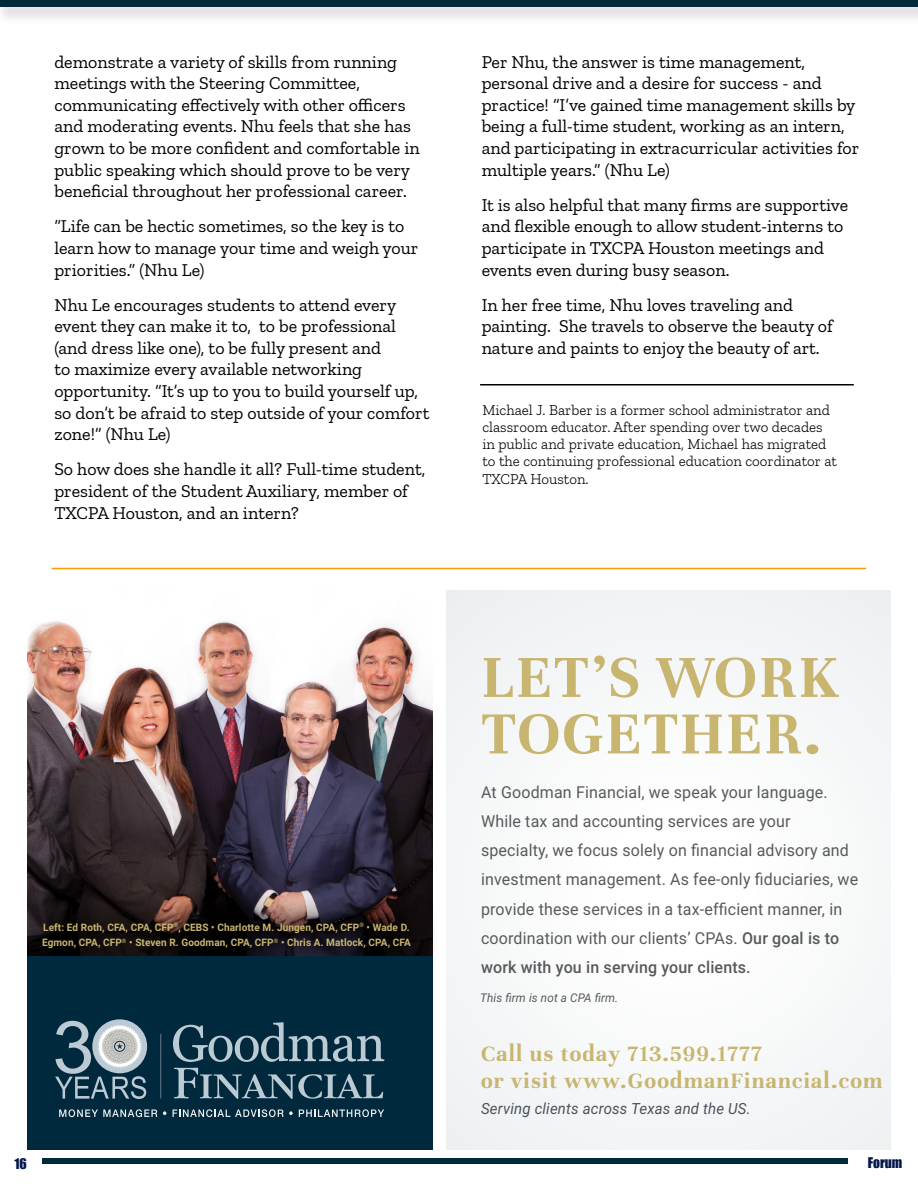
<style>
.page{position:relative;width:918px;height:1188px;background:#fff}
.page>*{position:absolute;margin:0;border:0;box-sizing:border-box;transform-origin:0 0}
.t1{font:700 65.1px/56.6px "Unna";letter-spacing:.03em;color:#c7b570}
.t2{font:700 24px/27.5px "Unna";letter-spacing:.05em;color:#c7b570}
.t3{font:18px/21.6px "Zilla Slab";color:#000}
.t4{font:16.5px/29.1px "Roboto";letter-spacing:.01em;color:#58595b}
.t5{font:italic 15.45px "Roboto";letter-spacing:.01em;color:#4a545d}
.t6{font:300 15px/17.2px "Zilla Slab";color:#000}
.t7{font:13.5px "Impact";color:#03174a}
.t8{font:italic 12px "Roboto";letter-spacing:.01em;color:#58595b}
.t9{font:700 10.35px/15.5px "Roboto";letter-spacing:.01em;color:#c7b570}
.s1{font-weight:500}
</style>
<div class="page">
<img style="left:27px;top:621px;width:405px;height:268px">
<div style="left:27px;top:889px;width:415px;height:91px;background:#000;opacity:.85"></div>
<div style="left:27px;top:956px;width:405px;height:194px;background:#00293d"></div>
<div style="left:446px;top:590px;width:445px;height:560px;background:#f6f8f8"></div>
<svg style="left:173px;top:1022px;width:211px;height:40px"></svg>
<svg style="left:174px;top:1068px;width:209px;height:31px"></svg>
<svg style="left:59px;top:1109px;width:98px;height:8px"></svg>
<svg style="left:163px;top:1111px;width:3px;height:4px"></svg>
<svg style="left:173px;top:1109px;width:120px;height:8px"></svg>
<svg style="left:299px;top:1109px;width:85px;height:8px"></svg>
<hr style="left:160px;top:1034px;width:1px;height:64px;background:#607683">
<svg style="left:55px;top:1019px;width:92px;height:80px"></svg>
<div style="left:43px;top:1158px;width:805px;height:5px;background:#002a3a"></div>
<div style="left:0;top:0;width:918px;height:25px;background:#795981;opacity:.19"></div>
<div style="left:0;top:0;width:918px;height:6px;background:#002a3a"></div>
<hr style="left:480px;top:384px;width:374px;height:2px;background:#000">
<hr style="left:52px;top:568px;width:814px;height:1px;background:#ff9a00">
<p class="t3" style="left:54px;top:51px;width:367px">demonstrate a variety of skills from running meetings with the Steering Committee, communicating effectively with other officers and moderating events. Nhu feels that she has grown to be more confident and comfortable in public speaking which should prove to be very beneficial throughout her professional career.</p>
<p class="t3" style="left:54px;top:216px;width:366px">“Life can be hectic sometimes, so the key is to learn how to manage your time and weigh your priorities.” (Nhu Le)</p>
<p class="t3" style="left:54px;top:294px;width:377px">Nhu Le encourages students to attend every event they can make it to, to be professional (and dress like one), to be fully present and<br>to maximize every available networking opportunity. “It’s up to you to build yourself up, so don’t be afraid to step outside of your comfort zone!” (Nhu Le)</p>
<p class="t3" style="left:54px;top:459px;width:372px">So how does she handle it all? Full-time student, president of the Student Auxiliary, member of<br>TXCPA Houston, and an intern?</p>
<p class="t3" style="left:482px;top:51px;width:379px">Per Nhu, the answer is time management, personal drive and a desire for success - and practice! “I’ve gained time management skills by being a full-time student, working as an intern, and participating in extracurricular activities for multiple years.” (Nhu Le)</p>
<p class="t3" style="left:482px;top:194px;width:368px">It is also helpful that many firms are supportive and flexible enough to allow student-interns to participate in TXCPA Houston meetings and events even during busy season.</p>
<p class="t3" style="left:482px;top:294px;width:353px">In her free time, Nhu loves traveling and painting. She travels to observe the beauty of nature and paints to enjoy the beauty of art.</p>
<p class="t6" style="left:482px;top:401px;width:356px">Michael J. Barber is a former school administrator and classroom educator. After spending over two decades in public and private education, Michael has migrated to the continuing professional education coordinator at TXCPA Houston.</p>
<p class="t9" style="left:42px;top:919px;width:370px">Left: Ed Roth, CFA, CPA, CFP<sup>®</sup>, CEBS <span class="s1">•</span> Charlotte M. Jungen, CPA, CFP<sup>®</sup> <span class="s1">•</span> Wade D.<br>Egmon, CPA, CFP<sup>®</sup> <span class="s1">•</span> Steven R. Goodman, CPA, CFP<sup>®</sup> <span class="s1">•</span> Chris A. Matlock, CPA, CFA</p>
<h1 class="t1" style="left:481px;top:649px;width:359px">LET’s work<br>ToGETHEr.</h1>
<p class="t4" style="left:481px;top:777px;width:379px">At Goodman Financial, we speak your language.<br>While tax and accounting services are your specialty, we focus solely on financial advisory and investment management. As fee-only fiduciaries, we provide these services in a tax-efficient manner, in coordination with our clients’ CPAs. <span class="s1">Our goal is to work with you in serving your clients.</span></p>
<p class="t8" style="left:480px;top:990px;width:140px">This firm is not a CPA firm.</p>
<h2 class="t2" style="left:481px;top:1039px;width:403px">Call us today 713.599.1777<br>or visit www.GoodmanFinancial.com</h2>
<p class="t5" style="left:481px;top:1097px;width:271px">Serving clients across Texas and the US.</p>
<p class="t7" style="left:14px;top:1153px;width:14px">16</p>
<p class="t7" style="left:868px;top:1152px;width:36px">Forum</p>
</div>
